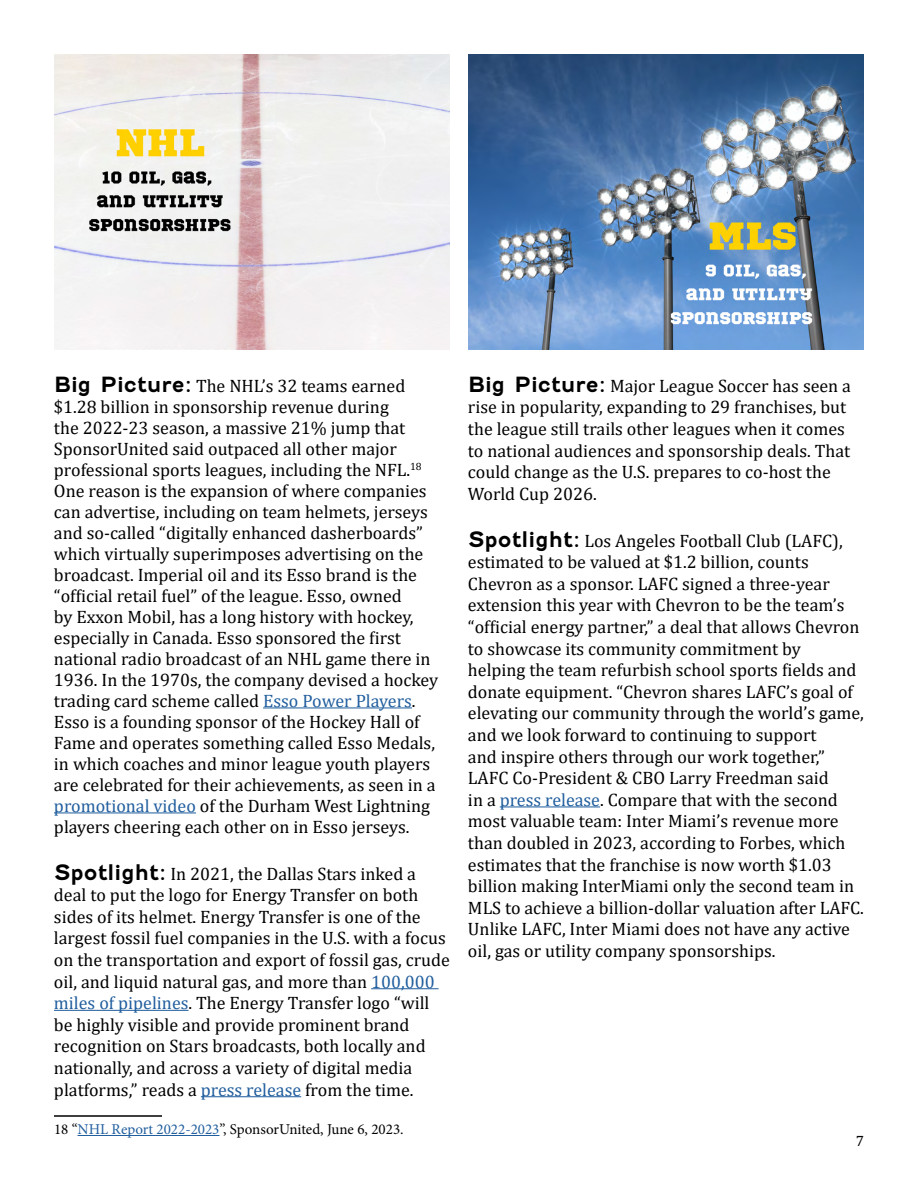
<style>
.page{position:relative;width:918px;height:1188px;background:#fff}
.page>*{position:absolute;margin:0;border:0;box-sizing:border-box;transform-origin:0 0}
.t1{font:18px/21.6px "Cambria";color:#000}
.t2{font:15px "Minion Pro";color:#000}
.t3{font:15px "Cambria";color:#000}
.s1{font-family:"Fenwick Rg";font-weight:700;font-size:21px}
.s2{color:#215e9e}
</style>
<div class="page">
<img style="left:54px;top:54px;width:396px;height:296px">
<img style="left:468px;top:54px;width:396px;height:296px">
<hr style="left:263px;top:707px;width:149px;height:1px;background:#215e9e">
<hr style="left:54px;top:812px;width:142px;height:1px;background:#215e9e">
<hr style="left:371px;top:988px;width:68px;height:1px;background:#215e9e">
<hr style="left:54px;top:1010px;width:135px;height:1px;background:#215e9e">
<hr style="left:201px;top:1096px;width:100px;height:1px;background:#215e9e">
<hr style="left:54px;top:1115px;width:108px;height:2px;background:#000">
<hr style="left:78px;top:1135px;width:141px;height:1px;background:#215e9e">
<hr style="left:500px;top:806px;width:100px;height:1px;background:#215e9e">
<p class="t1" style="left:54px;top:375px;width:386px;line-height:21px"><span class="s1">Big Picture:</span> The NHL’s 32 teams earned $1.28 billion in sponsorship revenue during<br>the 2022-23 season, a massive 21% jump that SponsorUnited said outpaced all other major professional sports leagues, including the NFL.<sup>18<br></sup>One reason is the expansion of where companies can advertise, including on team helmets, jerseys and so-called “digitally enhanced dasherboards” which virtually superimposes advertising on the broadcast. Imperial oil and its Esso brand is the “official retail fuel” of the league. Esso, owned<br>by Exxon Mobil, has a long history with hockey, especially in Canada. Esso sponsored the first national radio broadcast of an NHL game there in 1936. In the 1970s, the company devised a hockey trading card scheme called <span class="s2">Esso Power Players</span>.<br>Esso is a founding sponsor of the Hockey Hall of Fame and operates something called Esso Medals, in which coaches and minor league youth players are celebrated for their achievements, as seen in a <span class="s2">promotional video</span> of the Durham West Lightning players cheering each other on in Esso jerseys.</p>
<p class="t1" style="left:54px;top:863px;width:397px"><span class="s1">Spotlight:</span> In 2021, the Dallas Stars inked a deal to put the logo for Energy Transfer on both sides of its helmet. Energy Transfer is one of the largest fossil fuel companies in the U.S. with a focus on the transportation and export of fossil gas, crude oil, and liquid natural gas, and more than <span class="s2">100,000 miles of pipelines</span>. The Energy Transfer logo “will be highly visible and provide prominent brand recognition on Stars broadcasts, both locally and nationally, and across a variety of digital media platforms,” reads a <span class="s2">press release</span> from the time.</p>
<p class="t2" style="left:54px;top:1119px;width:351px">18 “<span class="s2">NHL Report 2022-2023</span>”, SponsorUnited, June 6, 2023.</p>
<p class="t1" style="left:468px;top:375px;width:385px"><span class="s1">Big Picture:</span> Major League Soccer has seen a rise in popularity, expanding to 29 franchises, but the league still trails other leagues when it comes to national audiences and sponsorship deals. That could change as the U.S. prepares to co-host the World Cup 2026.</p>
<p class="t1" style="left:468px;top:530px;width:398px"><span class="s1">Spotlight:</span> Los Angeles Football Club (LAFC), estimated to be valued at $1.2 billion, counts Chevron as a sponsor. LAFC signed a three-year extension this year with Chevron to be the team’s “official energy partner,” a deal that allows Chevron to showcase its community commitment by<br>helping the team refurbish school sports fields and donate equipment. “Chevron shares LAFC’s goal of elevating our community through the world’s game, and we look forward to continuing to support<br>and inspire others through our work together,” LAFC Co-President &amp; CBO Larry Freedman said<br>in a <span class="s2">press release</span>. Compare that with the second most valuable team: Inter Miami’s revenue more than doubled in 2023, according to Forbes, which estimates that the franchise is now worth $1.03 billion making InterMiami only the second team in MLS to achieve a billion-dollar valuation after LAFC.<br>Unlike LAFC, Inter Miami does not have any active oil, gas or utility company sponsorships.</p>
<p class="t3" style="left:856px;top:1132px;width:10px">7</p>
</div>
